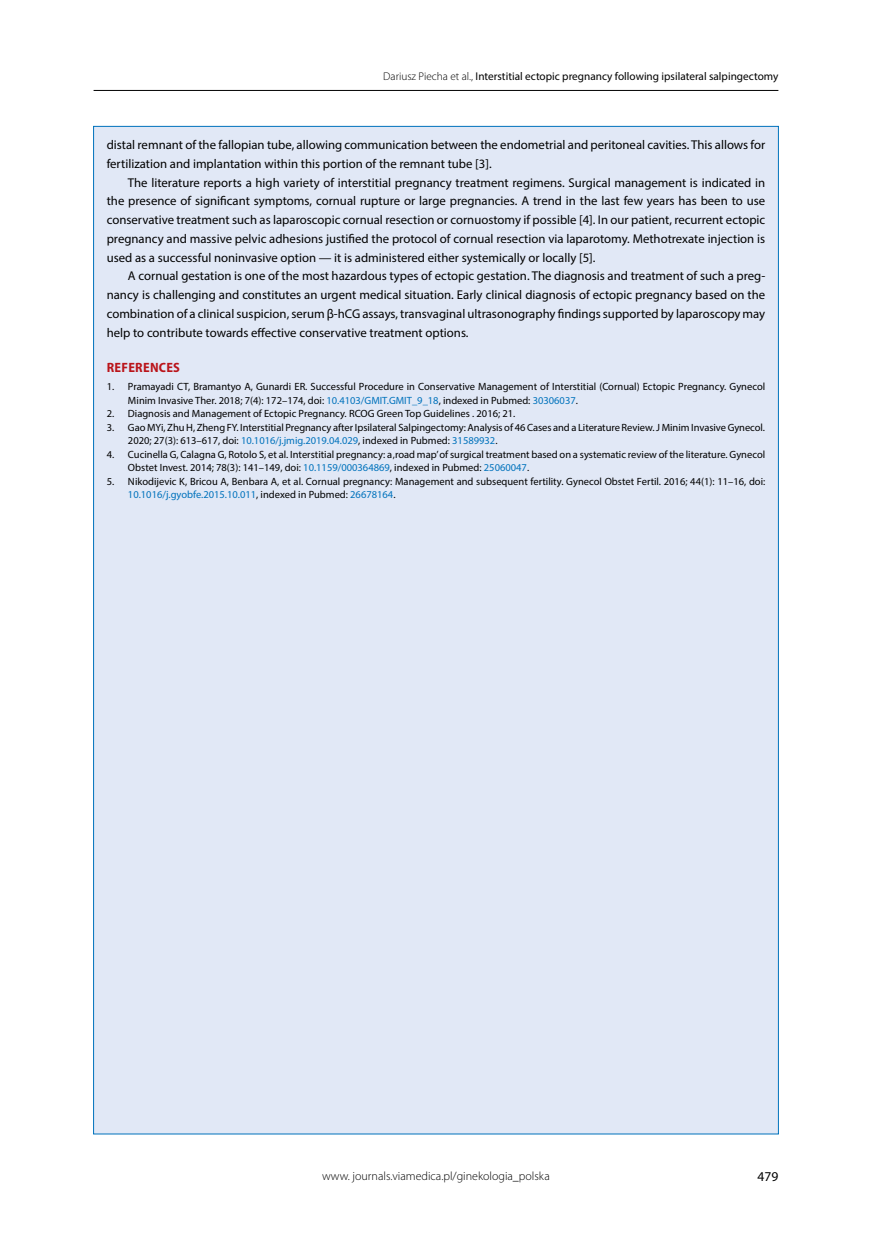
<style>
.page{position:relative;width:872px;height:1234px;background:#fff}
.page>*{position:absolute;margin:0;border:0;box-sizing:border-box;transform-origin:0 0}
.t1{font:700 semi-condensed 13.5px "Myriad Pro";letter-spacing:.02em;color:#ba141a}
.t2{font:13.5px "Myriad Pro";color:#000}
.t3{font:12.75px/18.8px "Myriad Pro";color:#000;text-align:justify}
.t4{font:300 12px "Myriad Pro";color:#000}
.t5{font:11.25px "Myriad Pro";color:#000}
.t6{font:10.5px/13.5px "Myriad Pro";color:#000}
.s1{font-weight:300}
.s2{color:#0072bc}
</style>
<div class="page">
<hr style="left:94px;top:90px;width:684px;height:1px;background:#000">
<div style="left:94px;top:126px;width:684px;height:1007px;background:#e1e8f6"></div>
<p class="t5" style="left:383px;top:70px;width:396px"><span class="s1">Dariusz Piecha et al.,</span> Interstitial ectopic pregnancy following ipsilateral salpingectomy</p>
<p class="t3" style="left:107px;top:135px;width:660px">distal remnant of the fallopian tube, allowing communication between the endometrial and peritoneal cavities. This allows for fertilization and implantation within this portion of the remnant tube [3].</p>
<p class="t3" style="left:107px;top:173px;width:660px;text-indent:21px">The literature reports a high variety of interstitial pregnancy treatment regimens. Surgical management is indicated in the presence of significant symptoms, cornual rupture or large pregnancies. A trend in the last few years has been to use conservative treatment such as laparoscopic cornual resection or cornuostomy if possible [4]. In our patient, recurrent ectopic pregnancy and massive pelvic adhesions justified the protocol of cornual resection via laparotomy. Methotrexate injection is used as a successful noninvasive option — it is administered either systemically or locally [5].</p>
<p class="t3" style="left:107px;top:266px;width:660px;text-indent:21px">A cornual gestation is one of the most hazardous types of ectopic gestation. The diagnosis and treatment of such a preg&shy;nancy is challenging and constitutes an urgent medical situation. Early clinical diagnosis of ectopic pregnancy based on the combination of a clinical suspicion, serum β-hCG assays, transvaginal ultrasonography findings supported by laparoscopy may help to contribute towards effective conservative treatment options.</p>
<p class="t1" style="left:107px;top:360px;width:75px">REFERENCES</p>
<p class="t6" style="left:128px;top:379px;width:639px;text-indent:-21px">1. Pramayadi CT, Bramantyo A, Gunardi ER. Successful Procedure in Conservative Management of Interstitial (Cornual) Ectopic Pregnancy. Gynecol<br>Minim Invasive Ther. 2018; 7(4): 172–174, doi: <span class="s2">10.4103/GMIT.GMIT_9_18</span>, indexed in Pubmed: <span class="s2">30306037</span>.</p>
<p class="t6" style="left:107px;top:406px;width:410px">2. Diagnosis and Management of Ectopic Pregnancy. RCOG Green Top Guidelines . 2016; 21.</p>
<p class="t6" style="left:128px;top:420px;width:638px;text-indent:-21px">3. Gao MYi, Zhu H, Zheng FY. Interstitial Pregnancy after Ipsilateral Salpingectomy: Analysis of 46 Cases and a Literature Review. J Minim Invasive Gynecol.<br>2020; 27(3): 613–617, doi: <span class="s2">10.1016/j.jmig.2019.04.029</span>, indexed in Pubmed: <span class="s2">31589932</span>.</p>
<p class="t6" style="left:128px;top:447px;width:639px;text-indent:-21px">4. Cucinella G, Calagna G, Rotolo S, et al. Interstitial pregnancy: a ‚road map’ of surgical treatment based on a systematic review of the literature. Gynecol<br>Obstet Invest. 2014; 78(3): 141–149, doi: <span class="s2">10.1159/000364869</span>, indexed in Pubmed: <span class="s2">25060047</span>.</p>
<p class="t6" style="left:128px;top:474px;width:639px;text-indent:-21px">5. Nikodijevic K, Bricou A, Benbara A, et al. Cornual pregnancy: Management and subsequent fertility. Gynecol Obstet Fertil. 2016; 44(1): 11–16, doi:<br><span class="s2">10.1016/j.gyobfe.2015.10.011</span>, indexed in Pubmed: <span class="s2">26678164</span>.</p>
<p class="t4" style="left:322px;top:1169px;width:229px">www. journals.viamedica.pl/ginekologia_polska</p>
<p class="t2" style="left:757px;top:1168px;width:22px">479</p>
</div>
